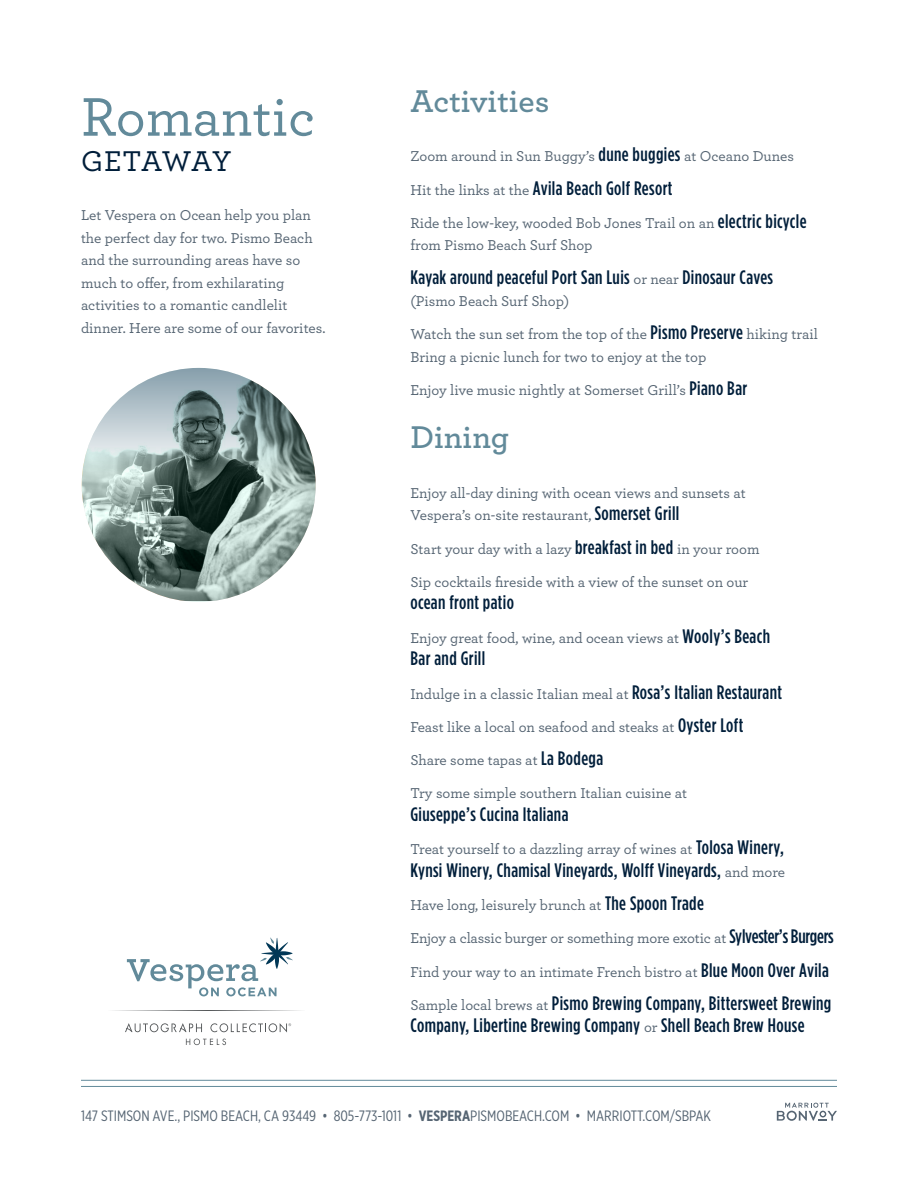
<style>
.page{position:relative;width:918px;height:1188px;background:#fff}
.page>*{position:absolute;margin:0;border:0;box-sizing:border-box;transform-origin:0 0}
.t1{font:500 57px "Archer";color:#628a9a}
.t2{font:600 33px "Archer";color:#628a9a}
.t3{font:500 30px "Archer";letter-spacing:-.01em;color:#001e3a}
.t4{font:500 19.5px/22.5px "Gotham Condensed";letter-spacing:.02em;color:#001e3a}
.t5{font:500 15px/22.5px "Archer";color:#566573}
.t6{font:15px "Gotham X Narrow";color:#566573}
.s1{font-family:"Gotham Condensed";font-size:19.5px;color:#001e3a}
.s2{font-family:"Archer";font-size:15px;color:#566573}
.s3{font-weight:700}
</style>
<div class="page">
<svg style="left:777px;top:1103px;width:60px;height:18px"></svg>
<hr style="left:81px;top:1080px;width:756px;height:1px;background:#628a9a">
<hr style="left:81px;top:1086px;width:756px;height:1px;background:#628a9a">
<hr style="left:106px;top:1010px;width:199px;height:1px;background:#545759">
<svg style="left:210px;top:1023px;width:81px;height:9px"></svg>
<svg style="left:125px;top:1023px;width:77px;height:9px"></svg>
<svg style="left:186px;top:1039px;width:40px;height:6px"></svg>
<svg style="left:127px;top:937px;width:166px;height:59px"></svg>
<img style="left:82px;top:473px;width:234px;height:128px">
<svg style="left:82px;top:368px;width:233px;height:105px"></svg>
<h1 class="t1" style="left:81px;top:76px;width:236px">Romantic</h1>
<h3 class="t3" style="left:81px;top:139px;width:152px">GETAWAY</h3>
<p class="t5" style="left:81px;top:203px;width:246px">Let Vespera on Ocean help you plan the perfect day for two. Pismo Beach and the surrounding areas have so much to offer, from exhilarating activities to a romantic candlelit dinner. Here are some of our favorites.</p>
<h2 class="t2" style="left:410px;top:76px;width:141px">Activities</h2>
<p class="t5" style="left:410px;top:144px;width:385px">Zoom around in Sun Buggy’s <span class="s1">dune buggies</span> at Oceano Dunes</p>
<h3 class="t4" style="left:410px;top:176px;width:264px"><span class="s2">Hit the links at the</span> Avila Beach Golf Resort</h3>
<p class="t5" style="left:410px;top:211px;width:398px">Ride the low-key, wooded Bob Jones Trail on an <span class="s1">electric bicycle </span>from Pismo Beach Surf Shop</p>
<h3 class="t4" style="left:410px;top:265px;width:364px">Kayak around peaceful Port San Luis <span class="s2">or near</span> Dinosaur Caves</h3>
<p class="t5" style="left:410px;top:289px;width:160px">(Pismo Beach Surf Shop)</p>
<p class="t5" style="left:410px;top:322px;width:409px">Watch the sun set from the top of the <span class="s1">Pismo Preserve</span> hiking trail<br>Bring a picnic lunch for two to enjoy at the top</p>
<p class="t5" style="left:410px;top:378px;width:338px">Enjoy live music nightly at Somerset Grill’s <span class="s1">Piano Bar</span></p>
<h2 class="t2" style="left:410px;top:413px;width:100px">Dining</h2>
<p class="t5" style="left:410px;top:481px;width:337px">Enjoy all-day dining with ocean views and sunsets at<br>Vespera’s on-site restaurant, <span class="s1">Somerset Grill</span></p>
<p class="t5" style="left:410px;top:537px;width:351px">Start your day with a lazy <span class="s1">breakfast in bed</span> in your room</p>
<p class="t5" style="left:410px;top:570px;width:339px">Sip cocktails fireside with a view of the sunset on our</p>
<h3 class="t4" style="left:410px;top:591px;width:105px">ocean front patio</h3>
<p class="t5" style="left:410px;top:626px;width:361px">Enjoy great food, wine, and ocean views at <span class="s1">Wooly’s Beach</span></p>
<h3 class="t4" style="left:410px;top:647px;width:76px">Bar and Grill</h3>
<p class="t5" style="left:410px;top:681px;width:373px">Indulge in a classic Italian meal at <span class="s1">Rosa’s Italian Restaurant</span></p>
<p class="t5" style="left:410px;top:715px;width:334px">Feast like a local on seafood and steaks at <span class="s1">Oyster Loft</span></p>
<p class="t5" style="left:410px;top:748px;width:194px">Share some tapas at <span class="s1">La Bodega</span></p>
<p class="t5" style="left:410px;top:781px;width:278px">Try some simple southern Italian cuisine at</p>
<h3 class="t4" style="left:410px;top:802px;width:160px">Giuseppe’s Cucina Italiana</h3>
<p class="t5" style="left:410px;top:837px;width:375px">Treat yourself to a dazzling array of wines at <span class="s1">Tolosa Winery,</span></p>
<h3 class="t4" style="left:410px;top:858px;width:376px">Kynsi Winery, Chamisal Vineyards, Wolff Vineyards, <span class="s2">and more</span></h3>
<p class="t5" style="left:410px;top:893px;width:295px">Have long, leisurely brunch at <span class="s1">The Spoon Trade</span></p>
<p class="t5" style="left:410px;top:926px;width:425px">Enjoy a classic burger or something more exotic at <span class="s1">Sylvester’s Burgers</span></p>
<p class="t5" style="left:410px;top:960px;width:420px">Find your way to an intimate French bistro at <span class="s1">Blue Moon Over Avila</span></p>
<h3 class="t4" style="left:410px;top:991px;width:423px"><span class="s2">Sample local brews at</span> Pismo Brewing Company, Bittersweet Brewing<br>Company, Libertine Brewing Company <span class="s2">or</span> Shell Beach Brew House</h3>
<p class="t6" style="left:81px;top:1107px;width:632px">147 STIMSON AVE., PISMO BEACH, CA 93449 • 805-773-1011 • <span class="s3">VESPERA</span>PISMOBEACH.COM • MARRIOTT.COM/SBPAK</p>
</div>
